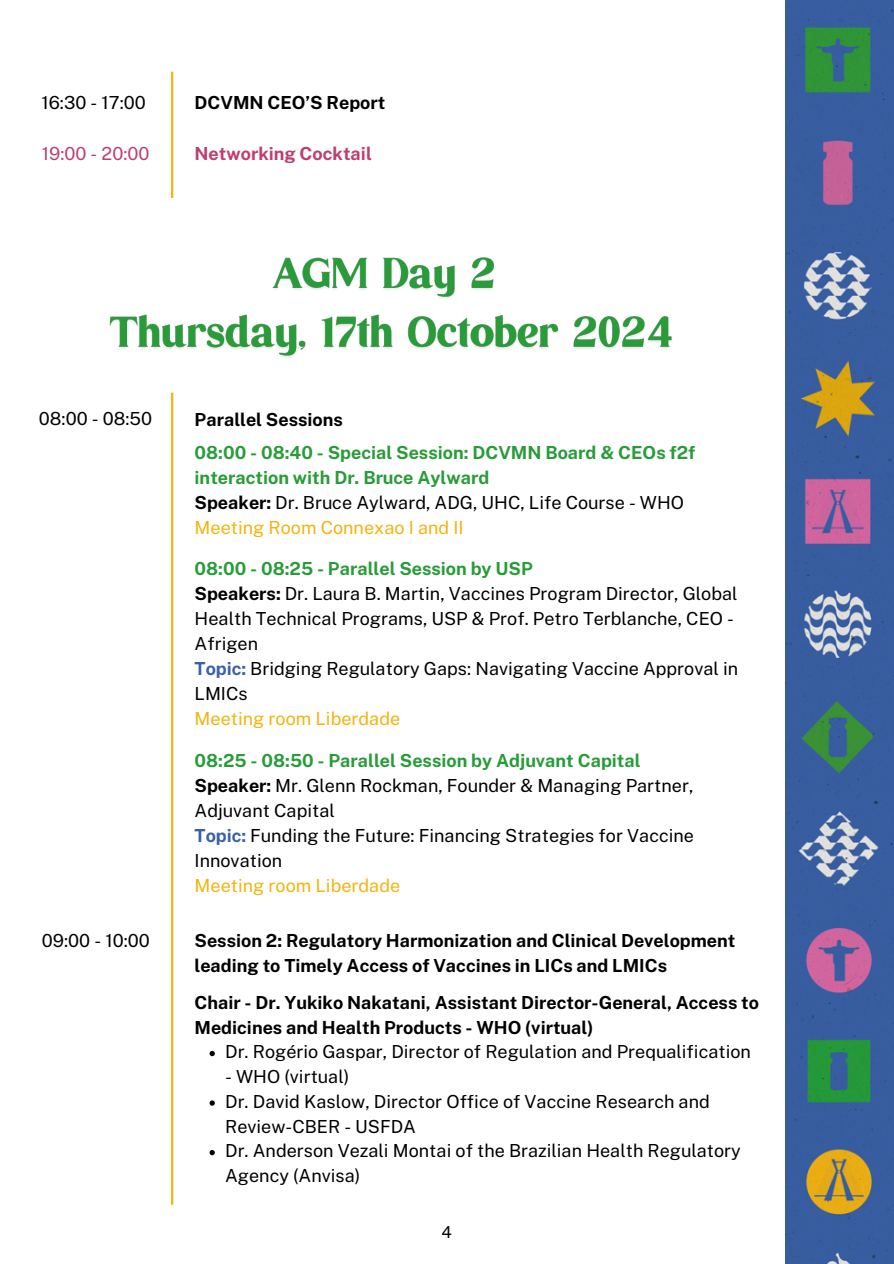
<style>
.page{position:relative;width:894px;height:1264px;background:#fff}
.page>*{position:absolute;margin:0;border:0;box-sizing:border-box;transform-origin:0 0}
.t1{font:18px/25px "Public Sans";color:#000}
.t2{font:700 18px/24.8px "Public Sans";color:#000}
.t3{font:700 18px/25px "Public Sans";color:#289c38}
.t4{font:18px "Public Sans";color:#f3b40e}
.t5{font:700 18px "Public Sans";color:#bf3e72}
.t6{font:18px "Public Sans";color:#bf3e72}
.t7{font:16.5px "Public Sans";color:#000}
.s1{font-weight:700}
.s2{font-weight:700;color:#3a60a8}
</style>
<div class="page">
<hr style="left:171px;top:72px;width:2px;height:126px;background:#f3b40e">
<svg style="left:209px;top:1050px;width:6px;height:6px"></svg>
<svg style="left:209px;top:1100px;width:6px;height:5px"></svg>
<svg style="left:209px;top:1150px;width:6px;height:5px"></svg>
<hr style="left:171px;top:392px;width:2px;height:812px;background:#f3b40e">
<img style="left:785px;top:0;width:107px;height:790px">
<img style="left:785px;top:790px;width:108px;height:473px">
<img style="left:109px;top:257px;width:563px;height:101px">
<p class="t1" style="left:41px;top:89px;width:106px">16:30 - 17:00</p>
<p class="t6" style="left:42px;top:143px;width:109px">19:00 - 20:00</p>
<p class="t2" style="left:194px;top:90px;width:192px">DCVMN CEO’S Report</p>
<p class="t5" style="left:194px;top:143px;width:179px">Networking Cocktail</p>
<p class="t1" style="left:39px;top:406px;width:115px">08:00 - 08:50</p>
<p class="t2" style="left:194px;top:406px;width:150px">Parallel Sessions</p>
<p class="t3" style="left:194px;top:439px;width:502px">08:00 - 08:40 - Special Session: DCVMN Board &amp; CEOs f2f interaction with Dr. Bruce Aylward</p>
<p class="t1" style="left:194px;top:489px;width:491px"><span class="s1">Speaker:</span> Dr. Bruce Aylward, ADG, UHC, Life Course - WHO</p>
<p class="t4" style="left:194px;top:516px;width:270px">Meeting Room Connexao I and II</p>
<h2 class="t3" style="left:194px;top:556px;width:339px">08:00 - 08:25 - Parallel Session by USP</h2>
<h2 class="t1" style="left:194px;top:581px;width:544px"><span class="s1">Speakers:</span> Dr. Laura B. Martin, Vaccines Program Director, Global<br>Health Technical Programs, USP &amp; Prof. Petro Terblanche, CEO -<br>Afrigen</h2>
<p class="t1" style="left:194px;top:656px;width:545px"><span class="s2">Topic:</span> Bridging Regulatory Gaps: Navigating Vaccine Approval in<br>LMICs</p>
<p class="t4" style="left:194px;top:708px;width:207px">Meeting room Liberdade</p>
<p class="t3" style="left:194px;top:747px;width:447px">08:25 - 08:50 - Parallel Session by Adjuvant Capital</p>
<p class="t1" style="left:194px;top:772px;width:500px"><span class="s1">Speaker:</span> Mr. Glenn Rockman, Founder &amp; Managing Partner,<br>Adjuvant Capital</p>
<p class="t1" style="left:194px;top:822px;width:501px"><span class="s2">Topic:</span> Funding the Future: Financing Strategies for Vaccine<br>Innovation</p>
<p class="t4" style="left:194px;top:874px;width:207px">Meeting room Liberdade</p>
<h2 class="t1" style="left:42px;top:928px;width:109px">09:00 - 10:00</h2>
<h2 class="t2" style="left:194px;top:928px;width:542px">Session 2: Regulatory Harmonization and Clinical Development leading to Timely Access of Vaccines in LICs and LMICs</h2>
<p class="t2" style="left:194px;top:990px;width:566px">Chair - Dr. Yukiko Nakatani, Assistant Director-General, Access to<br>Medicines and Health Products - WHO (virtual)</p>
<p class="t1" style="left:225px;top:1039px;width:527px">Dr. Rogério Gaspar, Director of Regulation and Prequalification</p>
<p class="t1" style="left:225px;top:1064px;width:126px">- WHO (virtual)</p>
<h2 class="t1" style="left:225px;top:1089px;width:486px">Dr. David Kaslow, Director Office of Vaccine Research and<br>Review-CBER - USFDA</h2>
<p class="t1" style="left:225px;top:1138px;width:517px">Dr. Anderson Vezali Montai of the Brazilian Health Regulatory<br>Agency (Anvisa)</p>
<p class="t7" style="left:441px;top:1221px;width:12px">4</p>
</div>
